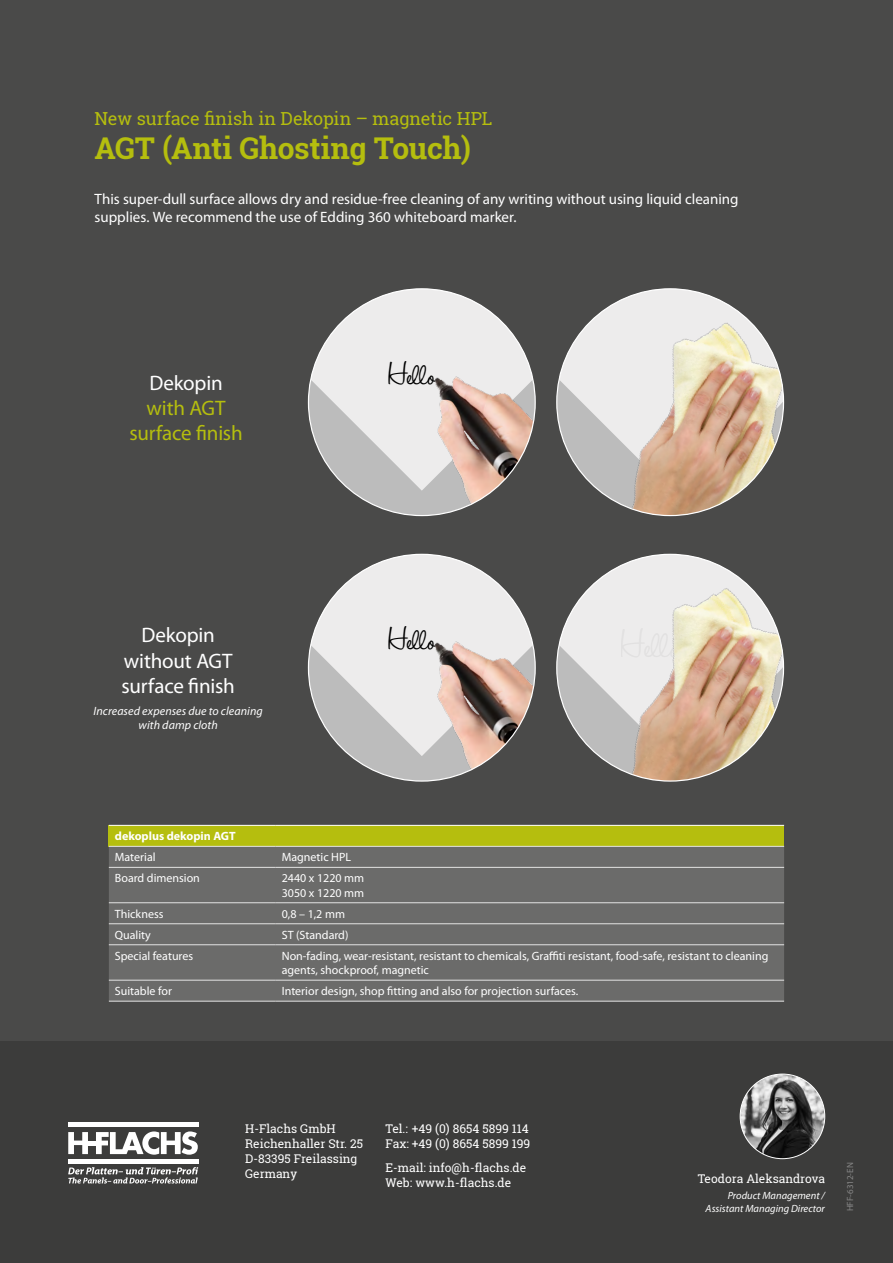
<style>
.page{position:relative;width:893px;height:1263px;background:#4a4a49}
.page>*{position:absolute;margin:0;border:0;box-sizing:border-box;transform-origin:0 0}
.t1{font:36px "Halo Handletter";color:#000}
.t2{font:700 30px "Roboto Slab";letter-spacing:-.01em;color:#b5be0e}
.t3{font:21px/25.2px "Myriad Pro";letter-spacing:-.01em;color:#fff;text-align:center}
.t4{font:21px/25.2px "Myriad Pro";letter-spacing:-.01em;color:#b5be0e;text-align:center}
.t5{font:18px "Roboto Slab";letter-spacing:-.005em;color:#b5be0e}
.t6{font:15px/18px "Myriad Pro";color:#fff}
.t7{font:12px/14.4px "Myriad Pro";color:#fff}
.t8{font:12px/15px "Roboto Slab";color:#fff}
.t9{font:italic 12px/14.4px "Myriad Pro";letter-spacing:.005em;color:#fff;text-align:center}
.t10{font:700 12px "Myriad Pro";color:#fff}
.t11{font:italic 10.5px/12.6px "Myriad Pro";color:#fff;text-align:right}
.t12{font:9px "Myriad Pro";color:#878787}
</style>
<div class="page">
<div style="left:0;top:1042px;width:893px;height:221px;background:#3c3c3b"></div>
<hr style="left:68px;top:1122px;width:130px;height:4px;background:#fff">
<div style="left:68px;top:1159px;width:130px;height:5px;background:#fff"></div>
<svg style="left:68px;top:1131px;width:130px;height:24px"></svg>
<svg style="left:68px;top:1167px;width:130px;height:16px"></svg>
<img style="left:740px;top:1074px;width:85px;height:85px;border-radius:42px">
<div style="left:308px;top:289px;width:227px;height:227px;background:#bcbcbc;border-radius:50%"></div>
<img style="left:311px;top:289px;width:191px;height:202px">
<img style="left:423px;top:321px;width:112px;height:195px">
<img style="left:559px;top:289px;width:190px;height:205px">
<img style="left:602px;top:320px;width:181px;height:196px">
<div style="left:308px;top:554px;width:227px;height:227px;background:#bcbcbc;border-radius:50%"></div>
<img style="left:311px;top:554px;width:191px;height:202px">
<img style="left:425px;top:587px;width:110px;height:194px">
<img style="left:559px;top:554px;width:191px;height:205px">
<img style="left:602px;top:586px;width:181px;height:195px">
<div style="left:109px;top:825px;width:675px;height:21px;background:#b5be0e"></div>
<div style="left:109px;top:847px;width:675px;height:154px;background:#6b6b6a"></div>
<hr style="left:109px;top:825px;width:167px;height:1px;background:#fff">
<hr style="left:276px;top:825px;width:508px;height:1px;background:#fff">
<hr style="left:109px;top:846px;width:167px;height:1px;background:#e3e3e3">
<hr style="left:276px;top:846px;width:508px;height:1px;background:#e3e3e3">
<hr style="left:109px;top:867px;width:167px;height:1px;background:#e3e3e3">
<hr style="left:276px;top:867px;width:508px;height:1px;background:#e3e3e3">
<hr style="left:109px;top:902px;width:167px;height:1px;background:#e3e3e3">
<hr style="left:276px;top:902px;width:508px;height:1px;background:#e3e3e3">
<hr style="left:109px;top:923px;width:167px;height:1px;background:#e3e3e3">
<hr style="left:276px;top:923px;width:508px;height:1px;background:#e3e3e3">
<hr style="left:109px;top:944px;width:167px;height:1px;background:#e3e3e3">
<hr style="left:276px;top:944px;width:508px;height:1px;background:#e3e3e3">
<hr style="left:109px;top:980px;width:167px;height:1px;background:#e3e3e3">
<hr style="left:276px;top:980px;width:508px;height:1px;background:#e3e3e3">
<hr style="left:109px;top:1001px;width:167px;height:1px;background:#e3e3e3">
<hr style="left:276px;top:1001px;width:508px;height:1px;background:#e3e3e3">
<h3 class="t5" style="left:95px;top:106px;width:399px">New surface finish in Dekopin – magnetic HPL</h3>
<h2 class="t2" style="left:95px;top:127px;width:378px">AGT (Anti Ghosting Touch)</h2>
<p class="t6" style="left:95px;top:189px;width:645px">This super-dull surface allows dry and residue-free cleaning of any writing without using liquid cleaning supplies. We recommend the use of Edding 360 whiteboard marker.</p>
<h3 class="t3" style="left:149px;top:370px;width:75px">Dekopin</h3>
<h3 class="t4" style="left:130px;top:395px;width:115px">with AGT surface finish</h3>
<h1 class="t1" style="left:388px;top:356px;width:50px">Hello</h1>
<h3 class="t3" style="left:122px;top:622px;width:115px">Dekopin without AGT surface finish</h3>
<p class="t9" style="left:94px;top:703px;width:171px">Increased expenses due to cleaning with damp cloth</p>
<h1 class="t1" style="left:388px;top:621px;width:50px">Hello</h1>
<p class="t10" style="left:115px;top:828px;width:122px">dekoplus dekopin AGT</p>
<p class="t7" style="left:115px;top:850px;width:42px">Material</p>
<p class="t7" style="left:282px;top:850px;width:71px">Magnetic HPL</p>
<p class="t7" style="left:115px;top:871px;width:87px">Board dimension</p>
<p class="t7" style="left:282px;top:871px;width:84px">2440 x 1220 mm<br>3050 x 1220 mm</p>
<p class="t7" style="left:115px;top:906px;width:50px">Thickness</p>
<p class="t7" style="left:282px;top:906px;width:65px">0,8 – 1,2 mm</p>
<p class="t7" style="left:115px;top:927px;width:38px">Quality</p>
<p class="t7" style="left:282px;top:927px;width:68px">ST (Standard)</p>
<p class="t7" style="left:115px;top:948px;width:80px">Special features</p>
<p class="t7" style="left:282px;top:948px;width:488px">Non-fading, wear-resistant, resistant to chemicals, Graffiti resistant, food-safe, resistant to cleaning agents, shockproof, magnetic</p>
<p class="t7" style="left:115px;top:984px;width:59px">Suitable for</p>
<p class="t7" style="left:282px;top:984px;width:298px">Interior design, shop fitting and also for projection surfaces.</p>
<p class="t8" style="left:245px;top:1121px;width:119px">H-Flachs GmbH<br>Reichenhaller Str. 25<br>D-83395 Freilassing<br>Germany</p>
<p class="t8" style="left:385px;top:1121px;width:146px">Tel.: +49 (0) 8654 5899 114<br>Fax: +49 (0) 8654 5899 199</p>
<p class="t8" style="left:385px;top:1159px;width:142px">E-mail: info@h-flachs.de<br>Web: www.h-flachs.de</p>
<p class="t8" style="left:698px;top:1170px;width:129px">Teodora Aleksandrova</p>
<p class="t11" style="left:706px;top:1189px;width:121px">Product Management /<br>Assistant Managing Director</p>
<p class="t12" style="left:844px;top:1211px;width:50px;rotate:-90deg">HFF-6312-EN</p>
</div>
